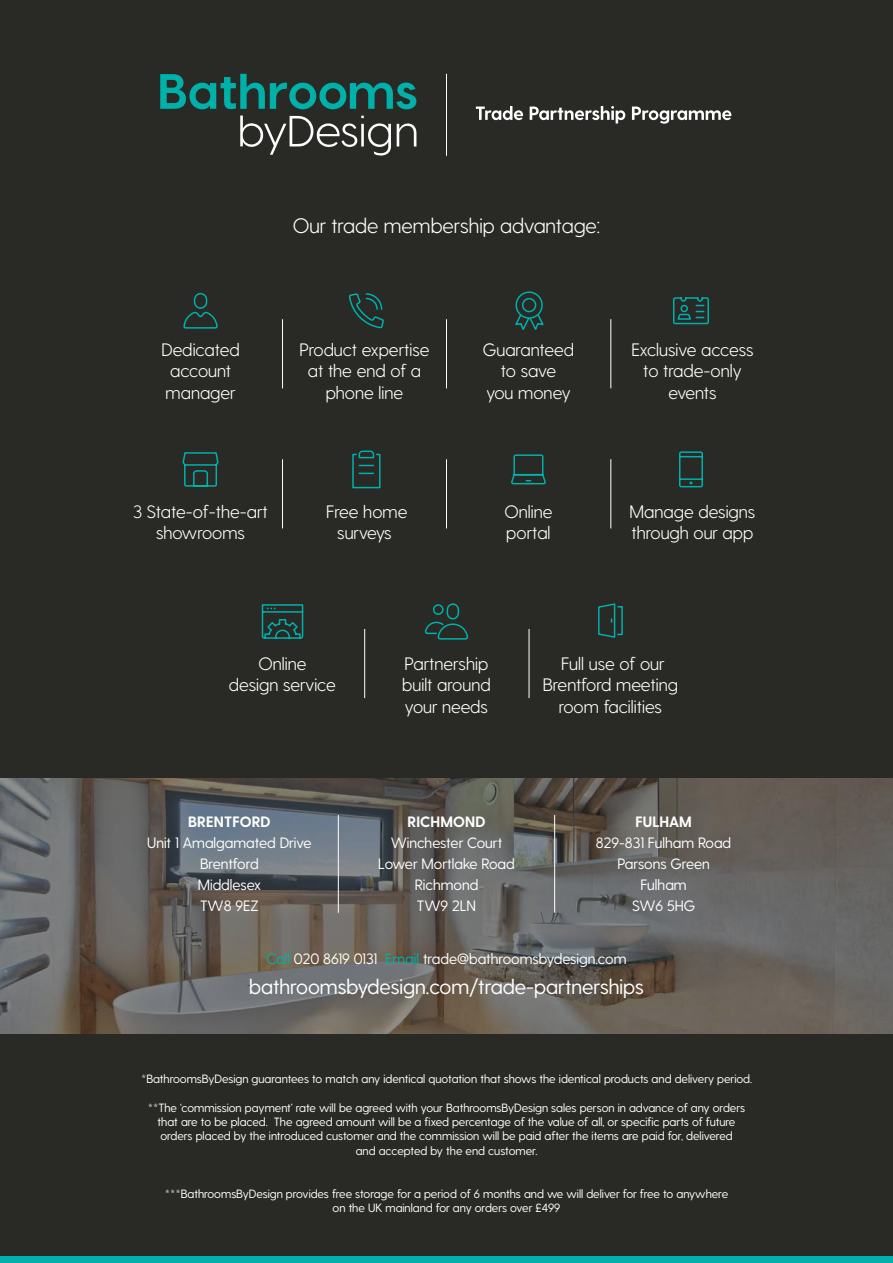
<style>
.page{position:relative;width:893px;height:1263px;background:#292926}
.page>*{position:absolute;margin:0;border:0;box-sizing:border-box;transform-origin:0 0}
.t1{font:21px "Greycliff CF";color:#fff}
.t2{font:300 21px "Greycliff CF";color:#fff}
.t3{font:300 18px/21.6px "Greycliff CF";color:#fff;text-align:center}
.t4{font:15px/21px "Greycliff CF";color:#fff;text-align:center}
.t5{font:700 15px "Greycliff CF";letter-spacing:.01em;color:#fff}
.t6{font:12px/14.4px "Greycliff CF";color:#fff;text-align:center}
.s1{color:#00b1aa}
</style>
<div class="page">
<img style="left:0;top:779px;width:893px;height:255px">
<div style="left:0;top:1256px;width:893px;height:7px;background:#00b1ac"></div>
<svg style="left:160px;top:74px;width:257px;height:35px"></svg>
<svg style="left:240px;top:116px;width:176px;height:40px"></svg>
<hr style="left:446px;top:74px;width:1px;height:82px;background:#fff">
<svg style="left:476px;top:106px;width:255px;height:18px"></svg>
<hr style="left:338px;top:815px;width:1px;height:98px;background:#fff">
<hr style="left:554px;top:815px;width:1px;height:98px;background:#fff">
<svg style="left:679px;top:451px;width:24px;height:37px"></svg>
<svg style="left:352px;top:450px;width:29px;height:39px"></svg>
<svg style="left:515px;top:291px;width:29px;height:39px"></svg>
<svg style="left:184px;top:293px;width:34px;height:36px"></svg>
<svg style="left:511px;top:454px;width:35px;height:31px"></svg>
<svg style="left:261px;top:604px;width:43px;height:35px"></svg>
<svg style="left:349px;top:293px;width:35px;height:36px"></svg>
<svg style="left:673px;top:297px;width:36px;height:28px"></svg>
<svg style="left:425px;top:603px;width:43px;height:37px"></svg>
<svg style="left:182px;top:452px;width:37px;height:35px"></svg>
<svg style="left:598px;top:603px;width:25px;height:35px"></svg>
<hr style="left:282px;top:319px;width:1px;height:69px;background:#fff">
<hr style="left:282px;top:459px;width:1px;height:69px;background:#fff">
<hr style="left:446px;top:319px;width:1px;height:69px;background:#fff">
<hr style="left:446px;top:459px;width:1px;height:69px;background:#fff">
<hr style="left:364px;top:629px;width:1px;height:69px;background:#fff">
<hr style="left:610px;top:319px;width:1px;height:69px;background:#fff">
<hr style="left:610px;top:459px;width:1px;height:69px;background:#fff">
<hr style="left:529px;top:629px;width:1px;height:69px;background:#fff">
<h1 class="t2" style="left:293px;top:213px;width:309px">Our trade membership advantage:</h1>
<h2 class="t3" style="left:161px;top:338px;width:80px;text-align:left">Dedicated account manager</h2>
<h2 class="t3" style="left:299px;top:338px;width:131px">Product expertise at the end of a phone line</h2>
<h2 class="t3" style="left:483px;top:338px;width:93px">Guaranteed to save<br>you money</h2>
<h2 class="t3" style="left:631px;top:338px;width:124px">Exclusive access to trade-only events</h2>
<h2 class="t3" style="left:133px;top:501px;width:136px">3 State-of-the-art showrooms</h2>
<h2 class="t3" style="left:326px;top:501px;width:83px">Free home surveys</h2>
<h2 class="t3" style="left:504px;top:501px;width:50px;text-align:left">Online portal</h2>
<h2 class="t3" style="left:629px;top:501px;width:127px;text-align:left">Manage designs through our app</h2>
<h2 class="t3" style="left:229px;top:652px;width:109px">Online<br>design service</h2>
<h2 class="t3" style="left:402px;top:652px;width:90px;text-align:left">Partnership built around your needs</h2>
<h2 class="t3" style="left:543px;top:652px;width:137px">Full use of our<br>Brentford meeting room facilities</h2>
<p class="t5" style="left:188px;top:813px;width:84px">BRENTFORD</p>
<p class="t4" style="left:147px;top:832px;width:166px">Unit 1 Amalgamated Drive<br>Brentford<br>Middlesex<br>TW8 9EZ</p>
<p class="t5" style="left:408px;top:813px;width:79px">RICHMOND</p>
<p class="t4" style="left:378px;top:832px;width:138px">Winchester Court<br>Lower Mortlake Road<br>Richmond<br>TW9 2LN</p>
<p class="t5" style="left:636px;top:813px;width:58px">FULHAM</p>
<p class="t4" style="left:596px;top:832px;width:137px">829-831 Fulham Road<br>Parsons Green<br>Fulham<br>SW6 5HG</p>
<p class="t4" style="left:266px;top:948px;width:361px"><span class="s1">Call</span> 020 8619 0131 <span class="s1">Email</span> trade@bathroomsbydesign.com</p>
<h1 class="t1" style="left:249px;top:974px;width:396px">bathroomsbydesign.com/trade-partnerships</h1>
<p class="t6" style="left:141px;top:1071px;width:612px">*BathroomsByDesign guarantees to match any identical quotation that shows the identical products and delivery period.</p>
<p class="t6" style="left:148px;top:1100px;width:599px">**The ‘commission payment’ rate will be agreed with your BathroomsByDesign sales person in advance of any orders that are to be placed. The agreed amount will be a fixed percentage of the value of all, or specific parts of future orders placed by the introduced customer and the commission will be paid after the items are paid for, delivered<br>and accepted by the end customer.</p>
<p class="t6" style="left:165px;top:1186px;width:565px">***BathroomsByDesign provides free storage for a period of 6 months and we will deliver for free to anywhere on the UK mainland for any orders over £499</p>
</div>
